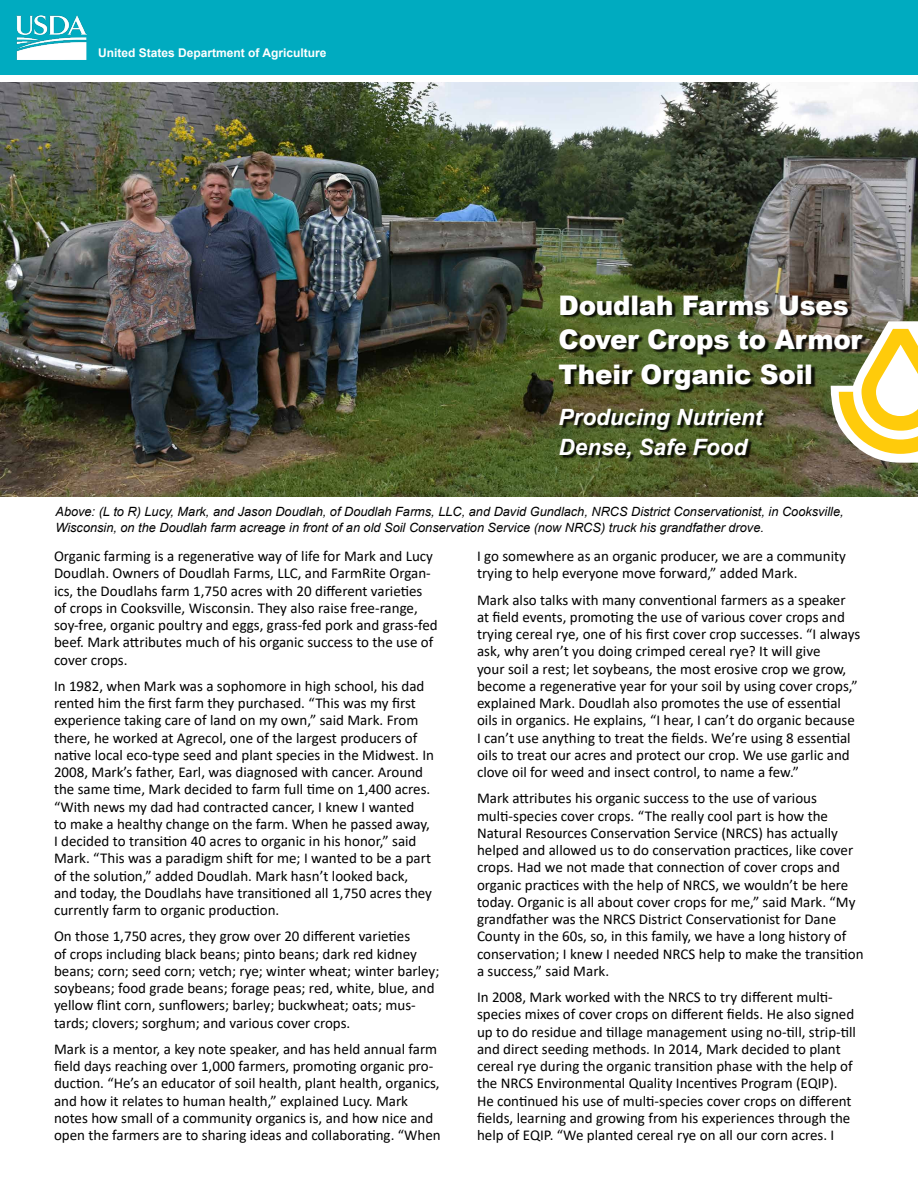
<style>
.page{position:relative;width:918px;height:1188px;background:#fff}
.page>*{position:absolute;margin:0;border:0;box-sizing:border-box;transform-origin:0 0}
.t1{font:900 27px/34.5px "Arial";letter-spacing:-.01em;color:#fff}
.t2{font:italic 700 22.5px/30px "Arial";color:#fff}
.t3{font:15px/17.2px "Calibri";color:#000}
.t4{font:italic 12.75px/16.5px "Arial";color:#000}
.t5{font:700 12px "Arial";color:#fff}
</style>
<div class="page">
<img style="left:0;top:82px;width:918px;height:414px">
<div style="left:0;top:0;width:918px;height:74px;background:#00abc0"></div>
<img style="left:16px;top:15px;width:70px;height:45px">
<div style="left:561px;top:297px;width:306px;height:96px;background:#000;opacity:.83"></div>
<div style="left:561px;top:411px;width:207px;height:51px;background:#000;opacity:.83"></div>
<svg style="left:830px;top:321px;width:88px;height:142px"></svg>
<p class="t5" style="left:98px;top:44px;width:230px">United States Department of Agriculture</p>
<p class="t1" style="left:559px;top:287px;width:305px">Doudlah Farms Uses<br>Cover Crops to Armor<br>Their Organic Soil</p>
<p class="t2" style="left:559px;top:403px;width:205px">Producing Nutrient<br>Dense, Safe Food</p>
<p class="t4" style="left:56px;top:503px;width:790px">Above: (L to R) Lucy, Mark, and Jason Doudlah, of Doudlah Farms, LLC, and David Gundlach, NRCS District Conservationist, in Cooksville,<br>Wisconsin, on the Doudlah farm acreage in front of an old Soil Conservation Service (now NRCS) truck his grandfather drove.</p>
<p class="t3" style="left:54px;top:547px;width:385px">Organic farming is a regenerative way of life for Mark and Lucy Doudlah. Owners of Doudlah Farms, LLC, and FarmRite Organ&shy;ics, the Doudlahs farm 1,750 acres with 20 different varieties of crops in Cooksville, Wisconsin. They also raise free-range, soy-free, organic poultry and eggs, grass-fed pork and grass-fed beef. Mark attributes much of his organic success to the use of cover crops.</p>
<p class="t3" style="left:54px;top:677px;width:382px">In 1982, when Mark was a sophomore in high school, his dad rented him the first farm they purchased. “This was my first experience taking care of land on my own,” said Mark. From there, he worked at Agrecol, one of the largest producers of native local eco-type seed and plant species in the Midwest. In 2008, Mark’s father, Earl, was diagnosed with cancer. Around the same time, Mark decided to farm full time on 1,400 acres. “With news my dad had contracted cancer, I knew I wanted<br>to make a healthy change on the farm. When he passed away, I decided to transition 40 acres to organic in his honor,” said Mark. “This was a paradigm shift for me; I wanted to be a part of the solution,” added Doudlah. Mark hasn’t looked back, and today, the Doudlahs have transitioned all 1,750 acres they currently farm to organic production.</p>
<p class="t3" style="left:54px;top:927px;width:387px">On those 1,750 acres, they grow over 20 different varieties<br>of crops including black beans; pinto beans; dark red kidney beans; corn; seed corn; vetch; rye; winter wheat; winter barley; soybeans; food grade beans; forage peas; red, white, blue, and yellow flint corn, sunflowers; barley; buckwheat; oats; mus&shy;tards; clovers; sorghum; and various cover crops.</p>
<p class="t3" style="left:54px;top:1040px;width:388px">Mark is a mentor, a key note speaker, and has held annual farm field days reaching over 1,000 farmers, promoting organic pro&shy;duction. “He’s an educator of soil health, plant health, organics, and how it relates to human health,” explained Lucy. Mark notes how small of a community organics is, and how nice and open the farmers are to sharing ideas and collaborating. “When</p>
<p class="t3" style="left:477px;top:547px;width:371px">I go somewhere as an organic producer, we are a community trying to help everyone move forward,” added Mark.</p>
<p class="t3" style="left:477px;top:591px;width:385px">Mark also talks with many conventional farmers as a speaker at field events, promoting the use of various cover crops and trying cereal rye, one of his first cover crop successes. “I always ask, why aren’t you doing crimped cereal rye? It will give<br>your soil a rest; let soybeans, the most erosive crop we grow, become a regenerative year for your soil by using cover crops,” explained Mark. Doudlah also promotes the use of essential oils in organics. He explains, “I hear, I can’t do organic because I can’t use anything to treat the fields. We’re using 8 essential oils to treat our acres and protect our crop. We use garlic and clove oil for weed and insect control, to name a few.”</p>
<p class="t3" style="left:477px;top:789px;width:388px">Mark attributes his organic success to the use of various multi-species cover crops. “The really cool part is how the Natural Resources Conservation Service (NRCS) has actually helped and allowed us to do conservation practices, like cover crops. Had we not made that connection of cover crops and organic practices with the help of NRCS, we wouldn’t be here today. Organic is all about cover crops for me,” said Mark. “My grandfather was the NRCS District Conservationist for Dane County in the 60s, so, in this family, we have a long history of conservation; I knew I needed NRCS help to make the transition a success,” said Mark.</p>
<p class="t3" style="left:477px;top:988px;width:381px">In 2008, Mark worked with the NRCS to try different multi&shy;species mixes of cover crops on different fields. He also signed up to do residue and tillage management using no-till, strip-till and direct seeding methods. In 2014, Mark decided to plant cereal rye during the organic transition phase with the help of the NRCS Environmental Quality Incentives Program (EQIP).<br>He continued his use of multi-species cover crops on different fields, learning and growing from his experiences through the help of EQIP. “We planted cereal rye on all our corn acres. I</p>
</div>
